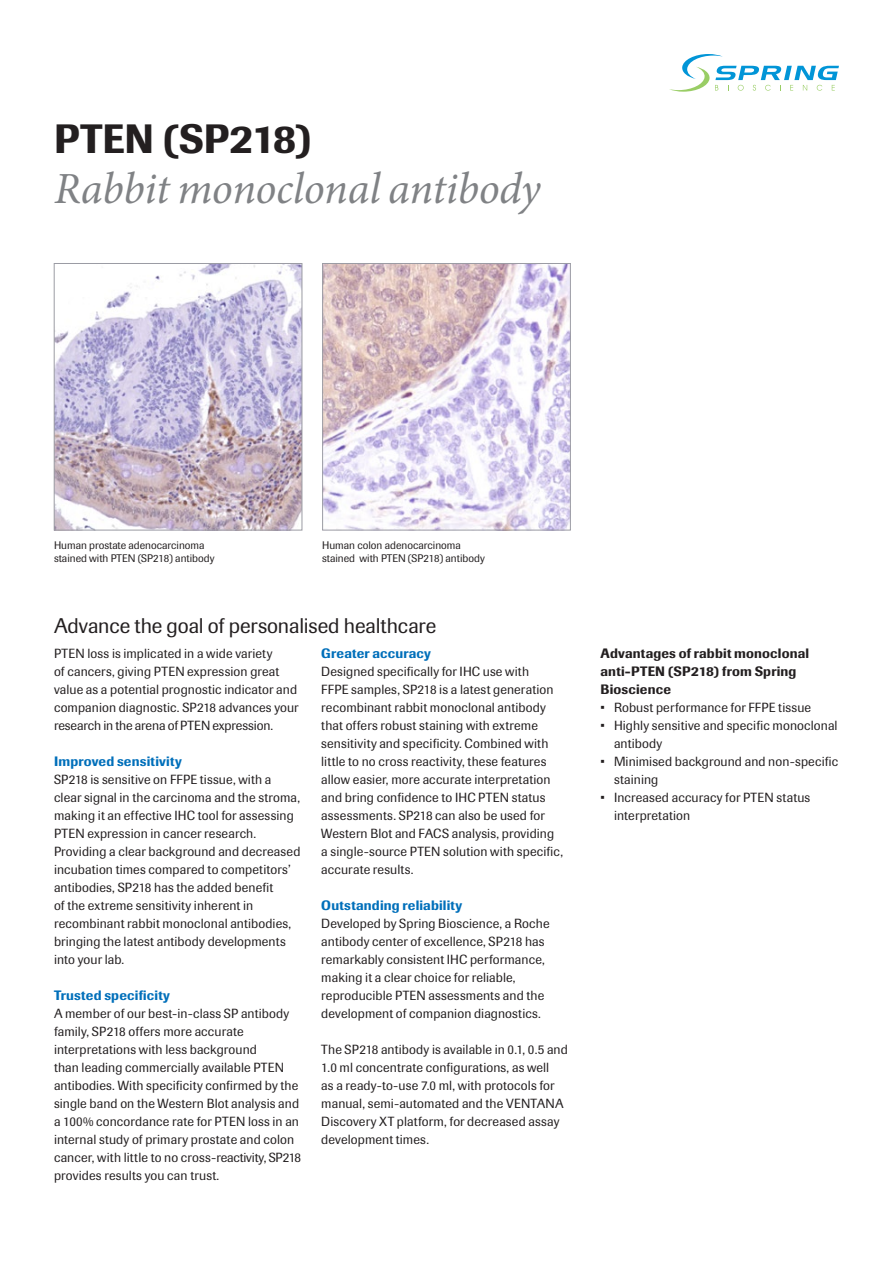
<style>
.page{position:relative;width:893px;height:1263px;background:#fff}
.page>*{position:absolute;margin:0;border:0;box-sizing:border-box;transform-origin:0 0}
.t1{font:italic 44.55px "Minion Pro";letter-spacing:-.01em;color:#808285}
.t2{font:500 40.5px "Imago Pro";color:#231f20}
.t3{font:21px "Imago Pro";letter-spacing:-.005em;color:#231f20}
.t4{font:500 13.5px "Imago Pro";letter-spacing:.015em;color:#006fba}
.t5{font:500 13.5px/18px "Imago Pro";letter-spacing:.01em;color:#231f20}
.t6{font:13.2px/18px "Imago Pro";letter-spacing:.01em;color:#231f20}
.t7{font:10.8px/13.5px "Imago Pro";color:#231f20}
</style>
<div class="page">
<img style="left:56px;top:265px;width:244px;height:263px">
<div style="left:54px;top:263px;width:248px;height:267px;border:1px solid #9b9ca4"></div>
<img style="left:324px;top:265px;width:245px;height:263px">
<div style="left:322px;top:263px;width:249px;height:267px;border:1px solid #9b9ca4"></div>
<svg style="left:669px;top:54px;width:170px;height:38px"></svg>
<h2 class="t2" style="left:54px;top:113px;width:260px">PTEN (SP218)</h2>
<h1 class="t1" style="left:54px;top:158px;width:488px">Rabbit monoclonal antibody</h1>
<p class="t7" style="left:54px;top:538px;width:162px">Human prostate adenocarcinoma stained with PTEN (SP218) antibody</p>
<p class="t7" style="left:322px;top:538px;width:164px">Human colon adenocarcinoma stained with PTEN (SP218) antibody</p>
<h3 class="t3" style="left:54px;top:612px;width:384px">Advance the goal of personalised healthcare</h3>
<p class="t6" style="left:54px;top:644px;width:246px">PTEN loss is implicated in a wide variety<br>of cancers, giving PTEN expression great value as a potential prognostic indicator and companion diagnostic. SP218 advances your research in the arena of PTEN expression.</p>
<p class="t4" style="left:54px;top:752px;width:129px">Improved sensitivity</p>
<p class="t6" style="left:54px;top:770px;width:248px">SP218 is sensitive on FFPE tissue, with a clear signal in the carcinoma and the stroma, making it an effective IHC tool for assessing PTEN expression in cancer research.<br>Providing a clear background and decreased incubation times compared to competitors’ antibodies, SP218 has the added benefit<br>of the extreme sensitivity inherent in recombinant rabbit monoclonal antibodies, bringing the latest antibody developments into your lab.</p>
<p class="t4" style="left:54px;top:986px;width:118px">Trusted specificity</p>
<p class="t6" style="left:54px;top:1004px;width:248px">A member of our best-in-class SP antibody family, SP218 offers more accurate interpretations with less background<br>than leading commercially available PTEN antibodies. With specificity confirmed by the single band on the Western Blot analysis and a 100% concordance rate for PTEN loss in an internal study of primary prostate and colon cancer, with little to no cross-reactivity, SP218 provides results you can trust.</p>
<p class="t4" style="left:321px;top:645px;width:111px">Greater accuracy</p>
<p class="t6" style="left:321px;top:662px;width:243px">Designed specifically for IHC use with<br>FFPE samples, SP218 is a latest generation recombinant rabbit monoclonal antibody that offers robust staining with extreme sensitivity and specificity. Combined with little to no cross reactivity, these features allow easier, more accurate interpretation and bring confidence to IHC PTEN status assessments. SP218 can also be used for Western Blot and FACS analysis, providing a single-source PTEN solution with specific, accurate results.</p>
<p class="t4" style="left:321px;top:897px;width:143px">Outstanding reliability</p>
<p class="t6" style="left:321px;top:914px;width:230px">Developed by Spring Bioscience, a Roche antibody center of excellence, SP218 has remarkably consistent IHC performance, making it a clear choice for reliable, reproducible PTEN assessments and the development of companion diagnostics.</p>
<p class="t6" style="left:321px;top:1040px;width:248px">The SP218 antibody is available in 0.1, 0.5 and 1.0 ml concentrate configurations, as well<br>as a ready-to-use 7.0 ml, with protocols for manual, semi-automated and the VENTANA Discovery XT platform, for decreased assay development times.</p>
<p class="t5" style="left:600px;top:644px;width:210px">Advantages of rabbit monoclonal anti-PTEN (SP218) from Spring<br>Bioscience</p>
<p class="t6" style="left:600px;top:698px;width:212px">• Robust performance for FFPE tissue</p>
<p class="t6" style="left:614px;top:716px;width:225px;text-indent:-14px">• Highly sensitive and specific monoclonal antibody</p>
<p class="t6" style="left:614px;top:752px;width:226px;text-indent:-14px">• Minimised background and non-specific staining</p>
<p class="t6" style="left:614px;top:788px;width:198px;text-indent:-14px">• Increased accuracy for PTEN status interpretation</p>
</div>
